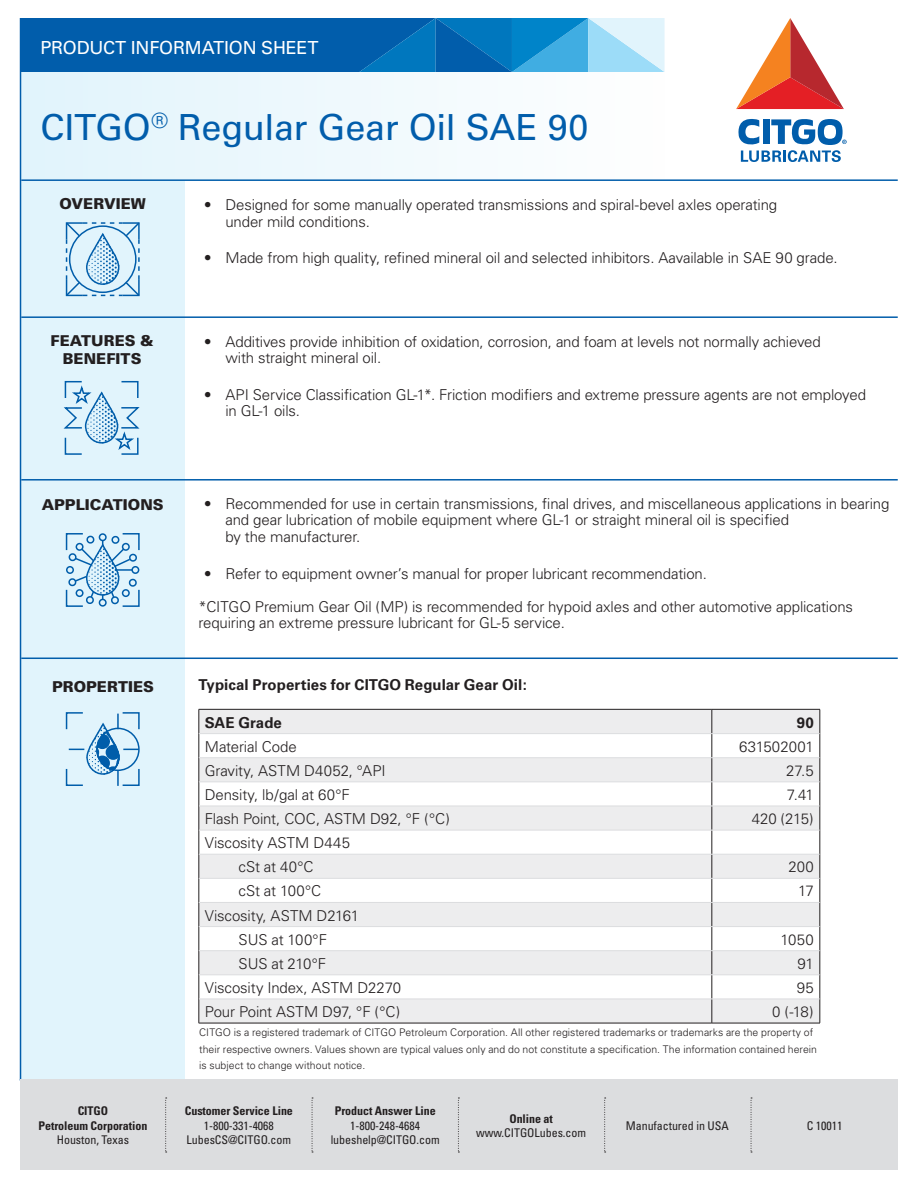
<style>
.page{position:relative;width:918px;height:1188px;background:#fff}
.page>*{position:absolute;margin:0;border:0;box-sizing:border-box;transform-origin:0 0}
.Headers{font:36px "Univers";letter-spacing:-.01em;color:#015dab}
.Headers-2{font:18px "Univers";letter-spacing:-.01em;color:#fff}
.t1{font:300 15px/16.5px "Univers";letter-spacing:-.01em;color:#231f20}
.Disclaimers{font:700 15px "Univers";color:#231f20}
.Headers-3{font:900 15px/18px "Univers";color:#231f20;text-align:center}
.t2{font:300 15px "Univers";letter-spacing:.01em;color:#231f20}
.t3{font:condensed 12px/14.4px "Univers";letter-spacing:-.005em;color:#231f20;text-align:center}
.t4{font:700 condensed 12px/14.4px "Univers";letter-spacing:-.005em;color:#231f20;text-align:center}
.Disclaimers-2{font:300 10.5px/16.5px "Univers";letter-spacing:.005em;color:#231f20}
.s1{font-weight:400}
.s2{font-weight:700}
</style>
<div class="page">
<div style="left:21px;top:181px;width:164px;height:899px;background:#e1f4fc"></div>
<div style="left:21px;top:72px;width:644px;height:108px;background:linear-gradient(to right,#e0f4fc,#fefefe)"></div>
<svg style="left:736px;top:18px;width:108px;height:91px"></svg>
<svg style="left:738px;top:119px;width:109px;height:43px"></svg>
<svg style="left:21px;top:18px;width:644px;height:54px;background:#1b77bb"></svg>
<hr style="left:21px;top:179px;width:877px;height:2px;background:#015dab">
<hr style="left:21px;top:316px;width:877px;height:2px;background:#015dab">
<hr style="left:21px;top:479px;width:877px;height:2px;background:#015dab">
<hr style="left:21px;top:658px;width:877px;height:1px;background:#015dab">
<hr style="left:20px;top:18px;width:1px;height:1062px;background:#015dab">
<hr style="left:20px;top:1079px;width:878px;height:2px;background:#015dab">
<svg style="left:66px;top:222px;width:74px;height:74px"></svg>
<svg style="left:64px;top:381px;width:76px;height:74px"></svg>
<svg style="left:66px;top:533px;width:74px;height:74px"></svg>
<div style="left:20px;top:1080px;width:878px;height:90px;background:#dcdddf"></div>
<svg style="left:751px;top:1098px;width:1px;height:55px"></svg>
<svg style="left:604px;top:1098px;width:2px;height:55px"></svg>
<svg style="left:458px;top:1098px;width:1px;height:55px"></svg>
<svg style="left:312px;top:1098px;width:1px;height:55px"></svg>
<svg style="left:165px;top:1098px;width:2px;height:55px"></svg>
<svg style="left:200px;top:710px;width:620px;height:313px;fill:#ededee"></svg>
<hr style="left:199px;top:709px;width:513px;height:1px;background:#231f20">
<hr style="left:712px;top:709px;width:108px;height:1px;background:#231f20">
<svg style="left:199px;top:710px;width:1px;height:313px"></svg>
<svg style="left:712px;top:710px;width:1px;height:313px"></svg>
<svg style="left:820px;top:710px;width:1px;height:313px"></svg>
<hr style="left:199px;top:1023px;width:513px;height:1px;background:#231f20">
<hr style="left:712px;top:1023px;width:108px;height:1px;background:#231f20">
<hr style="left:199px;top:733px;width:513px;height:1px;background:#dcdddf">
<hr style="left:712px;top:733px;width:108px;height:1px;background:#dcdddf">
<hr style="left:199px;top:757px;width:513px;height:1px;background:#dcdddf">
<hr style="left:712px;top:757px;width:108px;height:1px;background:#dcdddf">
<hr style="left:199px;top:782px;width:513px;height:1px;background:#dcdddf">
<hr style="left:712px;top:782px;width:108px;height:1px;background:#dcdddf">
<hr style="left:199px;top:806px;width:513px;height:1px;background:#dcdddf">
<hr style="left:712px;top:806px;width:108px;height:1px;background:#dcdddf">
<hr style="left:199px;top:830px;width:513px;height:1px;background:#dcdddf">
<hr style="left:712px;top:830px;width:108px;height:1px;background:#dcdddf">
<hr style="left:199px;top:854px;width:513px;height:1px;background:#dcdddf">
<hr style="left:712px;top:854px;width:108px;height:1px;background:#dcdddf">
<hr style="left:199px;top:878px;width:513px;height:1px;background:#dcdddf">
<hr style="left:712px;top:878px;width:108px;height:1px;background:#dcdddf">
<hr style="left:199px;top:902px;width:513px;height:1px;background:#dcdddf">
<hr style="left:712px;top:902px;width:108px;height:1px;background:#dcdddf">
<hr style="left:199px;top:926px;width:513px;height:1px;background:#dcdddf">
<hr style="left:712px;top:926px;width:108px;height:1px;background:#dcdddf">
<hr style="left:199px;top:950px;width:513px;height:1px;background:#dcdddf">
<hr style="left:712px;top:950px;width:108px;height:1px;background:#dcdddf">
<hr style="left:199px;top:975px;width:513px;height:1px;background:#dcdddf">
<hr style="left:712px;top:975px;width:108px;height:1px;background:#dcdddf">
<hr style="left:199px;top:999px;width:513px;height:1px;background:#dcdddf">
<hr style="left:712px;top:999px;width:108px;height:1px;background:#dcdddf">
<svg style="left:66px;top:712px;width:74px;height:74px"></svg>
<p class="Headers-2" style="left:40px;top:37px;width:279px">PRODUCT INFORMATION SHEET</p>
<p class="Headers" style="left:40px;top:105px;width:549px">CITGO<sup>®</sup> Regular Gear Oil SAE 90</p>
<p class="Headers-3" style="left:59px;top:195px;width:88px">OVERVIEW</p>
<p class="Headers-3" style="left:51px;top:332px;width:105px">FEATURES &amp;<br>BENEFITS</p>
<p class="t1" style="left:225px;top:197px;width:553px;text-indent:-20px"><span class="s1">•</span> Designed for some manually operated transmissions and spiral-bevel axles operating under mild conditions.</p>
<p class="t1" style="left:205px;top:250px;width:634px"><span class="s1">•</span> Made from high quality, refined mineral oil and selected inhibitors. Aavailable in SAE 90 grade.</p>
<p class="t1" style="left:225px;top:333px;width:597px;text-indent:-20px"><span class="s1">•</span> Additives provide inhibition of oxidation, corrosion, and foam at levels not normally achieved with straight mineral oil.</p>
<p class="t1" style="left:225px;top:386px;width:642px;text-indent:-20px"><span class="s1">•</span> API Service Classification GL-1*. Friction modifiers and extreme pressure agents are not employed in GL-1 oils.</p>
<p class="Headers-3" style="left:42px;top:496px;width:123px">APPLICATIONS</p>
<p class="t1" style="left:225px;top:495px;width:665px;text-indent:-20px"><span class="s1">•</span> Recommended for use in certain transmissions, final drives, and miscellaneous applications in bearing and gear lubrication of mobile equipment where GL-1 or straight mineral oil is specified<br>by the manufacturer.</p>
<p class="t1" style="left:205px;top:565px;width:503px"><span class="s1">•</span> Refer to equipment owner’s manual for proper lubricant recommendation.</p>
<p class="t1" style="left:198px;top:598px;width:656px">*CITGO Premium Gear Oil (MP) is recommended for hypoid axles and other automotive applications requiring an extreme pressure lubricant for GL-5 service.</p>
<p class="Headers-3" style="left:52px;top:678px;width:103px">PROPERTIES</p>
<p class="Disclaimers" style="left:199px;top:676px;width:330px">Typical Properties for CITGO Regular Gear Oil:</p>
<p class="Disclaimers" style="left:205px;top:714px;width:79px">SAE Grade</p>
<p class="Disclaimers" style="left:797px;top:714px;width:18px">90</p>
<p class="t1" style="left:205px;top:738px;width:93px">Material Code</p>
<p class="t1" style="left:739px;top:738px;width:76px">631502001</p>
<p class="t1" style="left:205px;top:762px;width:182px">Gravity, ASTM D4052, °API</p>
<p class="t1" style="left:786px;top:762px;width:29px">27.5</p>
<p class="t1" style="left:205px;top:786px;width:147px">Density, lb/gal at 60°F</p>
<p class="t1" style="left:787px;top:786px;width:28px">7.41</p>
<p class="t1" style="left:205px;top:811px;width:247px">Flash Point, COC, ASTM D92, °F (°C)</p>
<p class="t1" style="left:752px;top:811px;width:63px">420 (215)</p>
<p class="t2" style="left:205px;top:834px;width:147px">Viscosity ASTM D445</p>
<p class="t1" style="left:239px;top:859px;width:76px">cSt at 40°C</p>
<p class="t1" style="left:788px;top:859px;width:27px">200</p>
<p class="t1" style="left:239px;top:883px;width:84px">cSt at 100°C</p>
<p class="t1" style="left:798px;top:883px;width:17px">17</p>
<p class="t1" style="left:205px;top:907px;width:156px">Viscosity, ASTM D2161</p>
<p class="t1" style="left:239px;top:931px;width:90px">SUS at 100°F</p>
<p class="t1" style="left:781px;top:931px;width:35px">1050</p>
<p class="t1" style="left:239px;top:955px;width:89px">SUS at 210°F</p>
<p class="t1" style="left:797px;top:955px;width:18px">91</p>
<p class="t1" style="left:205px;top:979px;width:198px">Viscosity Index, ASTM D2270</p>
<p class="t1" style="left:797px;top:979px;width:18px">95</p>
<p class="t1" style="left:205px;top:1004px;width:197px">Pour Point ASTM D97, °F (°C)</p>
<p class="t1" style="left:772px;top:1004px;width:43px">0 (-18)</p>
<p class="Disclaimers-2" style="left:199px;top:1024px;width:619px">CITGO is a registered trademark of CITGO Petroleum Corporation. All other registered trademarks or trademarks are the property of their respective owners. Values shown are typical values only and do not constitute a specification. The information contained herein is subject to change without notice.</p>
<p class="t4" style="left:39px;top:1104px;width:110px">CITGO<br>Petroleum Corporation<br><span class="s1">Houston, Texas</span></p>
<p class="t4" style="left:185px;top:1104px;width:110px">Customer Service Line</p>
<p class="t3" style="left:204px;top:1118px;width:71px">1-800-331-4068</p>
<p class="t3" style="left:187px;top:1132px;width:106px">LubesCS@CITGO.com</p>
<p class="t3" style="left:331px;top:1104px;width:111px"><span class="s2">Product Answer Line<br></span>1-800-248-4684 lubeshelp@CITGO.com</p>
<p class="t3" style="left:476px;top:1111px;width:111px"><span class="s2">Online at </span>www.CITGOLubes.com</p>
<p class="t3" style="left:807px;top:1118px;width:37px">C 10011</p>
<p class="t3" style="left:626px;top:1119px;width:104px">Manufactured in USA</p>
</div>
